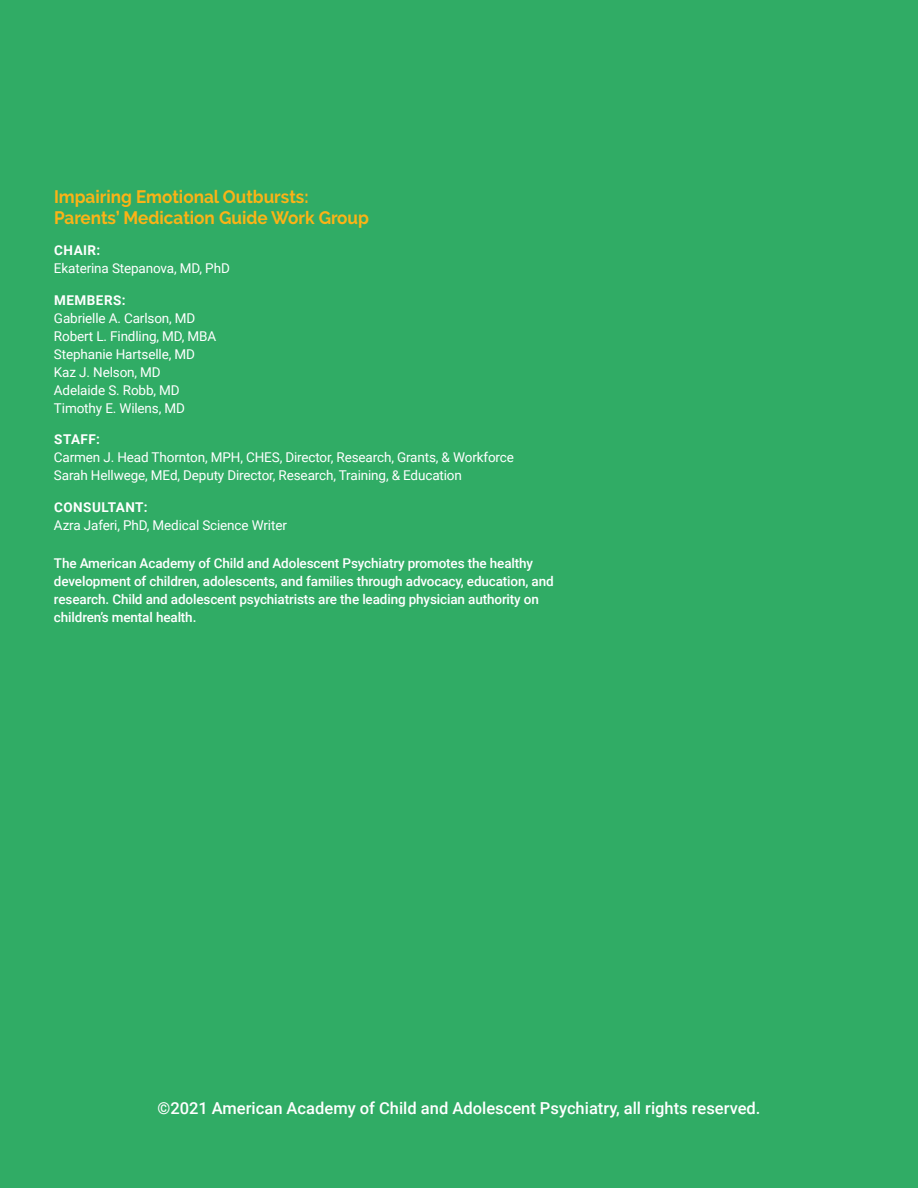
<style>
.page{position:relative;width:918px;height:1188px;background:#30ac65}
.page>*{position:absolute;margin:0;border:0;box-sizing:border-box;transform-origin:0 0}
.t1{font:700 18px/21px "Raleway";color:#fcb316;scale:.95 1}
.t2{font:500 16.5px "Roboto";color:#fff}
.t3{font:13.5px/18px "Roboto";letter-spacing:-.01em;color:#fff}
.t4{font:500 13.5px/18px "Roboto";letter-spacing:-.01em;color:#fff}
.t5{font:700 13.5px "Roboto";letter-spacing:.035em;color:#fff}
</style>
<div class="page">
<h1 class="t1" style="left:54px;top:186px;width:333px">Impairing Emotional Outbursts:<br>Parents’ Medication Guide Work Group</h1>
<p class="t5" style="left:54px;top:241px;width:48px">CHAIR:</p>
<p class="t3" style="left:54px;top:259px;width:177px">Ekaterina Stepanova, MD, PhD</p>
<p class="t5" style="left:54px;top:290px;width:73px">MEMBERS:</p>
<p class="t3" style="left:54px;top:308px;width:164px">Gabrielle A. Carlson, MD<br>Robert L. Findling, MD, MBA<br>Stephanie Hartselle, MD<br>Kaz J. Nelson, MD<br>Adelaide S. Robb, MD<br>Timothy E. Wilens, MD</p>
<p class="t5" style="left:54px;top:430px;width:47px">STAFF:</p>
<p class="t3" style="left:54px;top:448px;width:461px">Carmen J. Head Thornton, MPH, CHES, Director, Research, Grants, &amp; Workforce<br>Sarah Hellwege, MEd, Deputy Director, Research, Training, &amp; Education</p>
<p class="t5" style="left:54px;top:497px;width:95px">CONSULTANT:</p>
<p class="t3" style="left:54px;top:515px;width:234px">Azra Jaferi, PhD, Medical Science Writer</p>
<p class="t4" style="left:54px;top:554px;width:501px">The American Academy of Child and Adolescent Psychiatry promotes the healthy development of children, adolescents, and families through advocacy, education, and research. Child and adolescent psychiatrists are the leading physician authority on children’s mental health.</p>
<p class="t2" style="left:157px;top:1097px;width:605px">©2021 American Academy of Child and Adolescent Psychiatry, all rights reserved.</p>
</div>
